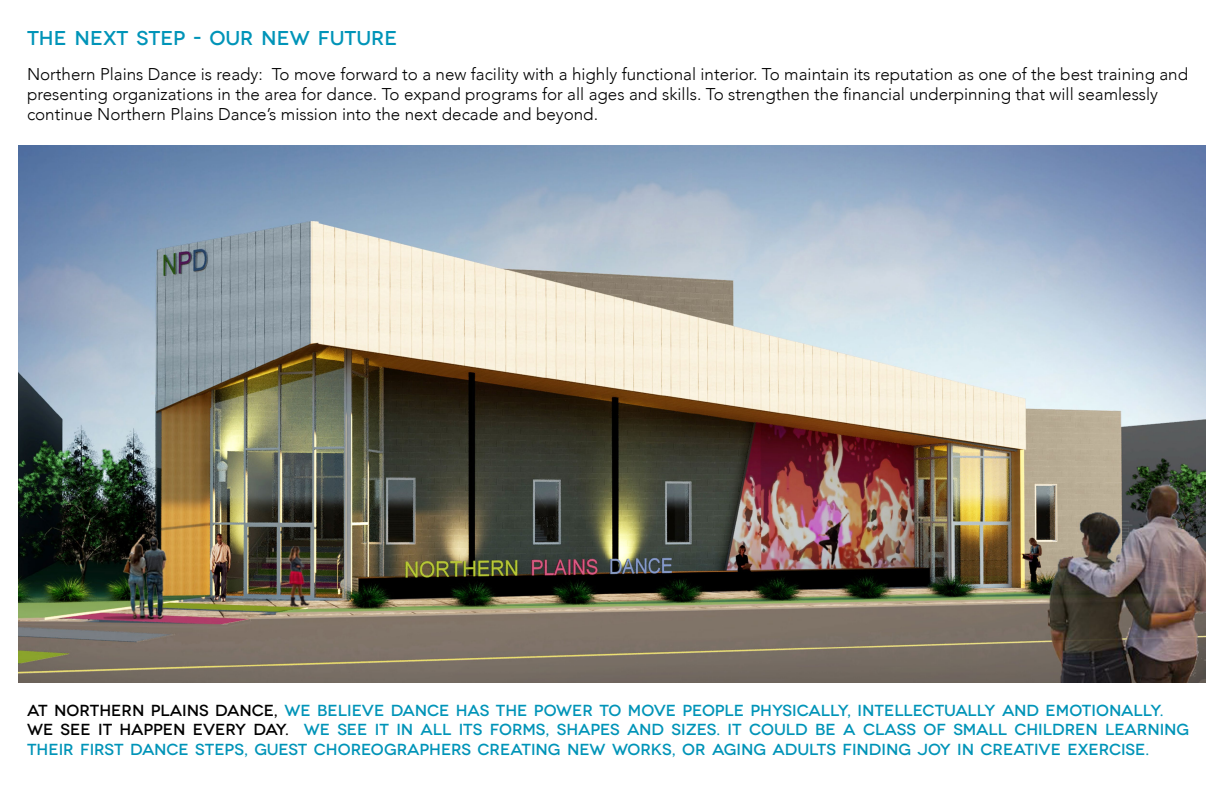
<style>
.page{position:relative;width:1224px;height:792px;background:#fff}
.page>*{position:absolute;margin:0;border:0;box-sizing:border-box;transform-origin:0 0}
.t1{font:500 20px "Novecentowide";color:#0094b8}
.t2{font:300 17px/20.4px "Avenir";color:#000}
.t3{font:500 16px/19.2px "Novecentowide";color:#0094b8}
.s1{color:#000}
</style>
<div class="page">
<img style="left:18px;top:145px;width:1188px;height:538px">
<p class="t1" style="left:27px;top:26px;width:372px">THE NEXT STEP - OUR NEW FUTURE</p>
<p class="t2" style="left:27px;top:64px;width:1163px">Northern Plains Dance is ready: To move forward to a new facility with a highly functional interior. To maintain its reputation as one of the best training and presenting organizations in the area for dance. To expand programs for all ages and skills. To strengthen the financial underpinning that will seamlessly continue Northern Plains Dance’s mission into the next decade and beyond.</p>
<p class="t3" style="left:27px;top:701px;width:1164px"><span class="s1">AT NORTHERN PLAINS DANCE,</span> WE BELIEVE DANCE HAS THE POWER TO MOVE PEOPLE PHYSICALLY, INTELLECTUALLY AND EMOTIONALLY.<br><span class="s1">WE SEE IT HAPPEN EVERY DAY.</span> WE SEE IT IN ALL ITS FORMS, SHAPES AND SIZES. IT COULD BE A CLASS OF SMALL CHILDREN LEARNING<br>THEIR FIRST DANCE STEPS, GUEST CHOREOGRAPHERS CREATING NEW WORKS, OR AGING ADULTS FINDING JOY IN CREATIVE EXERCISE.</p>
</div>
